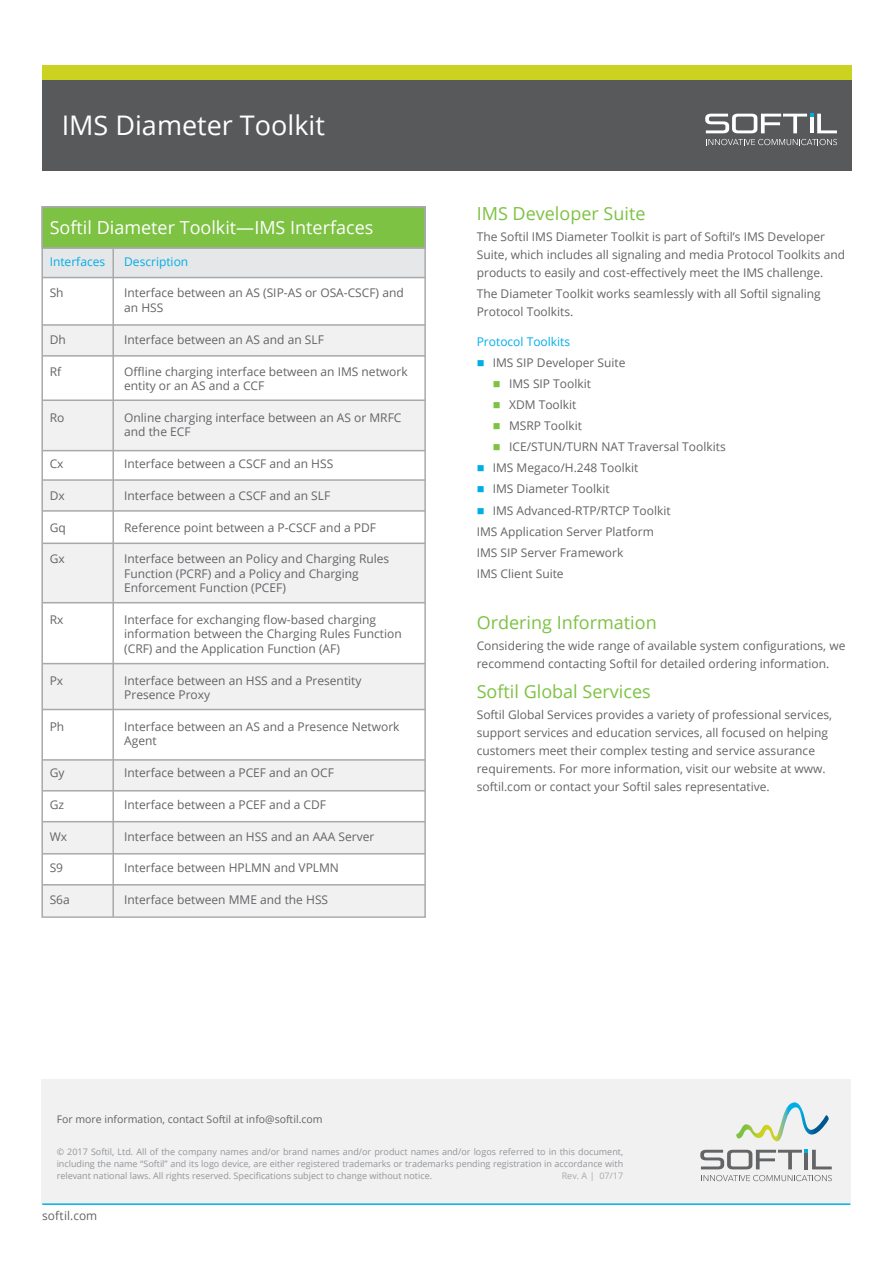
<style>
.page{position:relative;width:893px;height:1263px;background:#fff}
.page>*{position:absolute;margin:0;border:0;box-sizing:border-box;transform-origin:0 0}
.t1{font:27px "Open Sans";color:#fff}
.t2{font:18px "Open Sans";color:#7dc242}
.t3{font:18px "Open Sans";color:#fff}
.t4{font:12px/14.4px "Open Sans";color:#636466}
.t5{font:12px "Open Sans";color:#00aee7}
.t6{font:10.5px "Open Sans";color:#636466}
.t7{font:9px/12px "Open Sans";color:#939598;text-align:justify}
.t8{font:9px "Open Sans";color:#a7a9ac}
.s1{color:#00aee7}
.s2{color:#7dc242}
</style>
<div class="page">
<div style="left:41px;top:1079px;width:810px;height:125px;background:#f1f1f2"></div>
<svg style="left:736px;top:1102px;width:93px;height:40px"></svg>
<svg style="left:701px;top:1175px;width:131px;height:6px"></svg>
<svg style="left:700px;top:1150px;width:132px;height:19px"></svg>
<div style="left:42px;top:65px;width:810px;height:41px;background:#cbd320"></div>
<div style="left:42px;top:80px;width:810px;height:91px;background:#58595b"></div>
<hr style="left:42px;top:1203px;width:808px;height:2px;background:#00aee7">
<svg style="left:706px;top:139px;width:131px;height:6px"></svg>
<svg style="left:705px;top:114px;width:132px;height:19px"></svg>
<div style="left:42px;top:400px;width:383px;height:50px;background:#f1f1f2"></div>
<div style="left:42px;top:325px;width:383px;height:31px;background:#f1f1f2"></div>
<div style="left:42px;top:543px;width:383px;height:60px;background:#f1f1f2"></div>
<div style="left:42px;top:480px;width:383px;height:31px;background:#f1f1f2"></div>
<div style="left:42px;top:760px;width:383px;height:31px;background:#f1f1f2"></div>
<div style="left:42px;top:822px;width:383px;height:30px;background:#f1f1f2"></div>
<div style="left:42px;top:885px;width:383px;height:31px;background:#f1f1f2"></div>
<div style="left:42px;top:664px;width:383px;height:45px;background:#f1f1f2"></div>
<div style="left:41px;top:206px;width:385px;height:43px;background:#7dc242"></div>
<div style="left:42px;top:248px;width:383px;height:30px;background:#e6e7e8"></div>
<div style="left:41px;top:206px;width:385px;height:712px;border:2px solid #a7a9ac"></div>
<hr style="left:42px;top:821px;width:383px;height:1px;background:#a7a9ac">
<hr style="left:42px;top:853px;width:383px;height:1px;background:#a7a9ac">
<hr style="left:42px;top:884px;width:383px;height:1px;background:#a7a9ac">
<hr style="left:42px;top:790px;width:383px;height:1px;background:#a7a9ac">
<hr style="left:42px;top:759px;width:383px;height:2px;background:#a7a9ac">
<hr style="left:42px;top:709px;width:383px;height:1px;background:#a7a9ac">
<hr style="left:42px;top:663px;width:383px;height:1px;background:#a7a9ac">
<hr style="left:42px;top:602px;width:383px;height:1px;background:#a7a9ac">
<hr style="left:42px;top:543px;width:383px;height:1px;background:#a7a9ac">
<hr style="left:42px;top:510px;width:383px;height:2px;background:#a7a9ac">
<hr style="left:42px;top:479px;width:383px;height:2px;background:#a7a9ac">
<hr style="left:42px;top:450px;width:383px;height:1px;background:#a7a9ac">
<hr style="left:42px;top:399px;width:383px;height:2px;background:#a7a9ac">
<hr style="left:42px;top:355px;width:383px;height:2px;background:#a7a9ac">
<hr style="left:42px;top:324px;width:383px;height:2px;background:#a7a9ac">
<hr style="left:42px;top:277px;width:383px;height:1px;background:#a7a9ac">
<hr style="left:42px;top:247px;width:383px;height:2px;background:#a7a9ac">
<hr style="left:112px;top:249px;width:2px;height:668px;background:#a7a9ac">
<h1 class="t1" style="left:62px;top:107px;width:265px">IMS Diameter Toolkit</h1>
<h2 class="t3" style="left:50px;top:215px;width:325px">Softil Diameter Toolkit—IMS Interfaces</h2>
<p class="t5" style="left:50px;top:253px;width:57px">Interfaces</p>
<p class="t5" style="left:124px;top:253px;width:66px">Description</p>
<p class="t4" style="left:50px;top:286px;width:15px">Sh</p>
<p class="t4" style="left:124px;top:286px;width:281px">Interface between an AS (SIP-AS or OSA-CSCF) and an HSS</p>
<p class="t4" style="left:50px;top:332px;width:18px">Dh</p>
<p class="t4" style="left:124px;top:332px;width:201px">Interface between an AS and an SLF</p>
<p class="t4" style="left:50px;top:364px;width:13px">Rf</p>
<p class="t4" style="left:124px;top:364px;width:285px">Offline charging interface between an IMS network entity or an AS and a CCF</p>
<p class="t4" style="left:50px;top:410px;width:16px">Ro</p>
<p class="t4" style="left:124px;top:410px;width:279px">Online charging interface between an AS or MRFC and the ECF</p>
<p class="t4" style="left:50px;top:456px;width:15px">Cx</p>
<p class="t4" style="left:124px;top:456px;width:211px">Interface between a CSCF and an HSS</p>
<p class="t4" style="left:50px;top:488px;width:17px">Dx</p>
<p class="t4" style="left:124px;top:488px;width:208px">Interface between a CSCF and an SLF</p>
<p class="t4" style="left:50px;top:520px;width:18px">Gq</p>
<p class="t4" style="left:124px;top:520px;width:253px">Reference point between a P-CSCF and a PDF</p>
<p class="t4" style="left:50px;top:551px;width:17px">Gx</p>
<p class="t4" style="left:124px;top:551px;width:267px">Interface between an Policy and Charging Rules<br>Function (PCRF) and a Policy and Charging<br>Enforcement Function (PCEF)</p>
<p class="t4" style="left:50px;top:612px;width:15px">Rx</p>
<p class="t4" style="left:124px;top:612px;width:279px">Interface for exchanging flow-based charging information between the Charging Rules Function (CRF) and the Application Function (AF)</p>
<p class="t4" style="left:50px;top:673px;width:15px">Px</p>
<p class="t4" style="left:124px;top:673px;width:239px">Interface between an HSS and a Presentity<br>Presence Proxy</p>
<p class="t4" style="left:50px;top:719px;width:16px">Ph</p>
<p class="t4" style="left:124px;top:719px;width:277px">Interface between an AS and a Presence Network<br>Agent</p>
<p class="t4" style="left:50px;top:765px;width:16px">Gy</p>
<p class="t4" style="left:124px;top:765px;width:211px">Interface between a PCEF and an OCF</p>
<p class="t4" style="left:50px;top:797px;width:16px">Gz</p>
<p class="t4" style="left:124px;top:797px;width:203px">Interface between a PCEF and a CDF</p>
<p class="t4" style="left:50px;top:829px;width:19px">Wx</p>
<p class="t4" style="left:124px;top:829px;width:252px">Interface between an HSS and an AAA Server</p>
<p class="t4" style="left:50px;top:860px;width:15px">S9</p>
<p class="t4" style="left:124px;top:860px;width:216px">Interface between HPLMN and VPLMN</p>
<p class="t4" style="left:50px;top:892px;width:22px">S6a</p>
<p class="t4" style="left:124px;top:892px;width:205px">Interface between MME and the HSS</p>
<h2 class="t2" style="left:477px;top:202px;width:170px">IMS Developer Suite</h2>
<p class="t4" style="left:477px;top:228px;width:370px;line-height:18px">The Softil IMS Diameter Toolkit is part of Softil’s IMS Developer<br>Suite, which includes all signaling and media Protocol Toolkits and products to easily and cost-effectively meet the IMS challenge.</p>
<p class="t4" style="left:477px;top:285px;width:346px;line-height:18px">The Diameter Toolkit works seamlessly with all Softil signaling<br>Protocol Toolkits.</p>
<p class="t5" style="left:477px;top:334px;width:95px">Protocol Toolkits</p>
<p class="t4" style="left:477px;top:356px;width:150px"><span class="s1">■</span> IMS SIP Developer Suite</p>
<p class="t4" style="left:493px;top:377px;width:100px"><span class="s2">■</span> IMS SIP Toolkit</p>
<p class="t4" style="left:493px;top:398px;width:85px"><span class="s2">■</span> XDM Toolkit</p>
<p class="t4" style="left:493px;top:419px;width:91px"><span class="s2">■</span> MSRP Toolkit</p>
<p class="t4" style="left:493px;top:440px;width:234px"><span class="s2">■</span> ICE/STUN/TURN NAT Traversal Toolkits</p>
<p class="t4" style="left:477px;top:461px;width:163px"><span class="s1">■</span> IMS Megaco/H.248 Toolkit</p>
<p class="t4" style="left:477px;top:482px;width:134px"><span class="s1">■</span> IMS Diameter Toolkit</p>
<p class="t4" style="left:477px;top:499px;width:195px;line-height:21px"><span class="s1">■</span> IMS Advanced-RTP/RTCP Toolkit<br>IMS Application Server Platform<br>IMS SIP Server Framework<br>IMS Client Suite</p>
<h2 class="t2" style="left:477px;top:610px;width:181px">Ordering Information</h2>
<p class="t4" style="left:477px;top:636px;width:370px;line-height:18px">Considering the wide range of available system configurations, we recommend contacting Softil for detailed ordering information.</p>
<h2 class="t2" style="left:477px;top:679px;width:175px">Softil Global Services</h2>
<p class="t4" style="left:477px;top:705px;width:357px;line-height:18px">Softil Global Services provides a variety of professional services, support services and education services, all focused on helping customers meet their complex testing and service assurance requirements. For more information, visit our website at www. softil.com or contact your Softil sales representative.</p>
<p class="t6" style="left:57px;top:1112px;width:267px">For more information, contact Softil at info@softil.com</p>
<p class="t7" style="left:57px;top:1146px;width:568px">© 2017 Softil, Ltd. All of the company names and/or brand names and/or product names and/or logos referred to in this document, including the name “Softil” and its logo device, are either registered trademarks or trademarks pending registration in accordance with relevant national laws. All rights reserved. Specifications subject to change without notice.</p>
<p class="t8" style="left:562px;top:1170px;width:63px">Rev. A | 07/17</p>
<p class="t4" style="left:42px;top:1208px;width:57px">softil.com</p>
</div>
